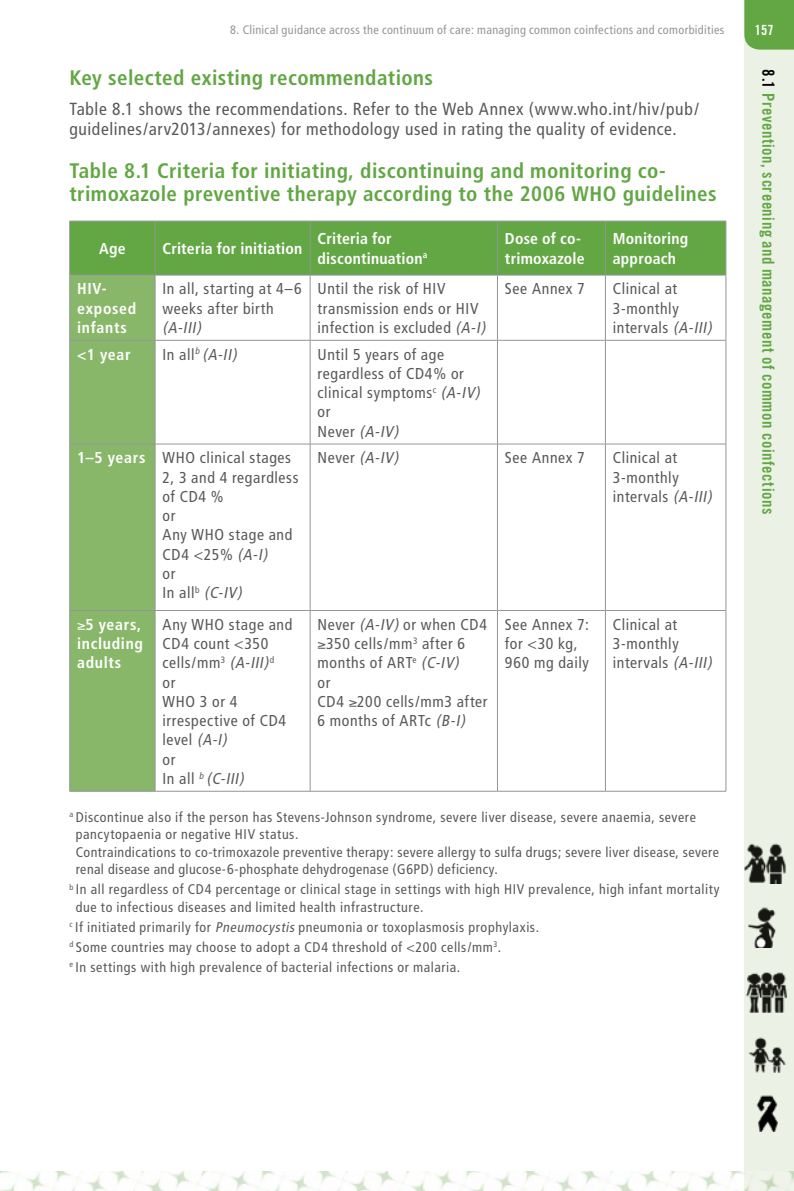
<style>
.page{position:relative;width:794px;height:1191px;background:#fff}
.page>*{position:absolute;margin:0;border:0;box-sizing:border-box;transform-origin:0 0}
.t1{font:700 condensed 21px/22.8px "Frutiger";letter-spacing:.02em;color:#62a744}
.t2{font:condensed 17.5px/20.1px "Frutiger";letter-spacing:.035em;color:#58595b}
.t3{font:16.62px "Trade Gothic Bold Cond Twenty";letter-spacing:.035em;color:#62a744}
.t4{font:condensed 15.75px/19.2px "Frutiger";letter-spacing:.04em;color:#58595b}
.t5{font:700 condensed 15.75px/19.2px "Frutiger";letter-spacing:.015em;color:#fff}
.t6{font:italic condensed 15.75px "Frutiger";color:#58595b}
.t7{font:700 condensed 15.75px/19.2px "Frutiger";letter-spacing:.045em;color:#fff}
.t8{font:condensed 14px/17.5px "Frutiger";letter-spacing:.04em;color:#58595b}
.t9{font:14px "Trade Gothic Bold Cond Twenty";color:#fff}
.t10{font:condensed 12.25px "Frutiger";letter-spacing:.025em;color:#939598}
.s1{color:#000}
.s2{font-style:italic}
.s3{font-style:normal}
.s4{font-weight:700;color:#fff}
</style>
<div class="page">
<div style="left:744px;top:0;width:50px;height:1191px;background:#ebf1e5"></div>
<div style="left:744px;top:0;width:50px;height:50px;background:#62a744"></div>
<img style="left:0;top:1171px;width:794px;height:20px">
<div style="left:70px;top:222px;width:655px;height:53px;background:#62a744"></div>
<div style="left:70px;top:276px;width:85px;height:515px;background:#89b76a"></div>
<hr style="left:69px;top:221px;width:86px;height:1px;background:#939598">
<hr style="left:69px;top:221px;width:1px;height:54px;background:#939598">
<hr style="left:155px;top:221px;width:155px;height:1px;background:#939598">
<hr style="left:155px;top:221px;width:1px;height:54px;background:#939598">
<hr style="left:310px;top:221px;width:187px;height:1px;background:#939598">
<hr style="left:310px;top:221px;width:1px;height:54px;background:#939598">
<hr style="left:497px;top:221px;width:108px;height:1px;background:#939598">
<hr style="left:497px;top:221px;width:1px;height:54px;background:#939598">
<hr style="left:605px;top:221px;width:121px;height:1px;background:#939598">
<hr style="left:605px;top:221px;width:1px;height:54px;background:#939598">
<hr style="left:725px;top:221px;width:1px;height:54px;background:#939598">
<hr style="left:69px;top:275px;width:86px;height:1px;background:#939598">
<hr style="left:69px;top:275px;width:1px;height:65px;background:#939598">
<hr style="left:155px;top:275px;width:155px;height:1px;background:#939598">
<hr style="left:155px;top:275px;width:1px;height:65px;background:#939598">
<hr style="left:310px;top:275px;width:187px;height:1px;background:#939598">
<hr style="left:310px;top:275px;width:1px;height:65px;background:#939598">
<hr style="left:497px;top:275px;width:108px;height:1px;background:#939598">
<hr style="left:497px;top:275px;width:1px;height:65px;background:#939598">
<hr style="left:605px;top:275px;width:121px;height:1px;background:#939598">
<hr style="left:605px;top:275px;width:1px;height:65px;background:#939598">
<hr style="left:725px;top:275px;width:1px;height:65px;background:#939598">
<hr style="left:69px;top:340px;width:86px;height:1px;background:#939598">
<hr style="left:69px;top:340px;width:1px;height:104px;background:#939598">
<hr style="left:155px;top:340px;width:155px;height:1px;background:#939598">
<hr style="left:155px;top:340px;width:1px;height:104px;background:#939598">
<hr style="left:310px;top:340px;width:187px;height:1px;background:#939598">
<hr style="left:310px;top:340px;width:1px;height:104px;background:#939598">
<hr style="left:497px;top:340px;width:108px;height:1px;background:#939598">
<hr style="left:497px;top:340px;width:1px;height:104px;background:#939598">
<hr style="left:605px;top:340px;width:121px;height:1px;background:#939598">
<hr style="left:605px;top:340px;width:1px;height:104px;background:#939598">
<hr style="left:725px;top:340px;width:1px;height:104px;background:#939598">
<hr style="left:69px;top:444px;width:86px;height:1px;background:#939598">
<hr style="left:69px;top:444px;width:1px;height:166px;background:#939598">
<hr style="left:155px;top:444px;width:155px;height:1px;background:#939598">
<hr style="left:155px;top:444px;width:1px;height:166px;background:#939598">
<hr style="left:310px;top:444px;width:187px;height:1px;background:#939598">
<hr style="left:310px;top:444px;width:1px;height:166px;background:#939598">
<hr style="left:497px;top:444px;width:108px;height:1px;background:#939598">
<hr style="left:497px;top:444px;width:1px;height:166px;background:#939598">
<hr style="left:605px;top:444px;width:121px;height:1px;background:#939598">
<hr style="left:605px;top:444px;width:1px;height:166px;background:#939598">
<hr style="left:725px;top:444px;width:1px;height:166px;background:#939598">
<hr style="left:69px;top:610px;width:86px;height:1px;background:#939598">
<hr style="left:69px;top:611px;width:1px;height:180px;background:#939598">
<hr style="left:155px;top:610px;width:155px;height:1px;background:#939598">
<hr style="left:155px;top:611px;width:1px;height:180px;background:#939598">
<hr style="left:310px;top:610px;width:187px;height:1px;background:#939598">
<hr style="left:310px;top:611px;width:1px;height:180px;background:#939598">
<hr style="left:497px;top:610px;width:108px;height:1px;background:#939598">
<hr style="left:497px;top:611px;width:1px;height:180px;background:#939598">
<hr style="left:605px;top:610px;width:121px;height:1px;background:#939598">
<hr style="left:605px;top:611px;width:1px;height:180px;background:#939598">
<hr style="left:725px;top:611px;width:1px;height:180px;background:#939598">
<hr style="left:69px;top:791px;width:86px;height:1px;background:#939598">
<hr style="left:155px;top:791px;width:155px;height:1px;background:#939598">
<hr style="left:310px;top:791px;width:187px;height:1px;background:#939598">
<hr style="left:497px;top:791px;width:108px;height:1px;background:#939598">
<hr style="left:605px;top:791px;width:121px;height:1px;background:#939598">
<img style="left:756px;top:1095px;width:22px;height:37px">
<img style="left:749px;top:1037px;width:37px;height:35px">
<img style="left:745px;top:972px;width:42px;height:40px">
<img style="left:748px;top:907px;width:28px;height:40px">
<img style="left:744px;top:843px;width:42px;height:40px">
<p class="t10" style="left:230px;top:23px;width:496px">8. Clinical guidance across the continuum of care: managing common coinfections and comorbidities</p>
<p class="t9" style="left:755px;top:22px;width:20px">157</p>
<p class="t3" style="left:778px;top:69px;width:446px;rotate:90deg"><span class="s1">8.1</span> Prevention, screening and management of common coinfections</p>
<p class="t1" style="left:69px;top:67px;width:365px">Key selected existing recommendations</p>
<p class="t2" style="left:69px;top:99px;width:631px">Table 8.1 shows the recommendations. Refer to the Web Annex (www.who.int/hiv/pub/ guidelines/arv2013/annexes) for methodology used in rating the quality of evidence.</p>
<p class="t1" style="left:69px;top:159px;width:649px">Table 8.1 Criteria for initiating, discontinuing and monitoring co&shy;trimoxazole preventive therapy according to the 2006 WHO guidelines</p>
<p class="t5" style="left:99px;top:239px;width:28px">Age</p>
<p class="t5" style="left:162px;top:239px;width:141px">Criteria for initiation</p>
<p class="t5" style="left:317px;top:229px;width:111px">Criteria for discontinuation<sup>a</sup></p>
<p class="t5" style="left:505px;top:229px;width:81px">Dose of co&shy;trimoxazole</p>
<p class="t5" style="left:613px;top:229px;width:77px">Monitoring approach</p>
<p class="t7" style="left:77px;top:279px;width:61px">HIV&shy;exposed infants</p>
<p class="t4" style="left:162px;top:279px;width:141px">In all, starting at 4–6 weeks after birth <span class="s2">(A-III)</span></p>
<p class="t4" style="left:317px;top:279px;width:173px">Until the risk of HIV transmission ends or HIV infection is excluded <span class="s2">(A-I)</span></p>
<p class="t4" style="left:505px;top:279px;width:81px">See Annex 7</p>
<p class="t4" style="left:613px;top:279px;width:104px">Clinical at<br>3-monthly intervals <span class="s2">(A-III)</span></p>
<p class="t5" style="left:77px;top:344px;width:55px">&lt;1 year</p>
<p class="t6" style="left:162px;top:345px;width:79px"><span class="s3">I n a l l</span> <sup>b</sup> (A-II)</p>
<p class="t4" style="left:317px;top:344px;width:167px">Until 5 years of age regardless of CD4% or clinical symptoms<sup>c</sup> <span class="s2">(A-IV) </span>or<br>N eve r <span class="s2">(A-IV)</span></p>
<p class="t4" style="left:162px;top:448px;width:137px;text-indent:-85px"><span class="s4">1–5 years</span> WHO clinical stages<br>2, 3 and 4 regardless of CD4 %<br>or<br>Any WHO stage and<br>CD4 &lt;25% <span class="s2">(A-I)<br></span>or<br>In all<sup>b</sup> <span class="s2">(C-IV)</span></p>
<p class="t6" style="left:317px;top:448px;width:86px"><span class="s3">N eve r</span> (A-IV)</p>
<p class="t4" style="left:505px;top:448px;width:81px">See Annex 7</p>
<p class="t4" style="left:613px;top:448px;width:104px">Clinical at<br>3-monthly intervals <span class="s2">(A-III)</span></p>
<p class="t5" style="left:77px;top:614px;width:67px;text-align:justify">≥5 years, including adults</p>
<p class="t4" style="left:162px;top:615px;width:131px">Any WHO stage and<br>CD4 count &lt;350 cells/mm<sup>3</sup> <span class="s2">(A-III)</span><sup>d<br></sup>or<br>WHO 3 or 4 irrespective of CD4 level <span class="s2">(A-I)<br></span>or<br>I n a l l <sup>b</sup> <span class="s2">(C-III)</span></p>
<p class="t4" style="left:317px;top:615px;width:171px">Never <span class="s2">(A-IV)</span> or when CD4 ≥350 cells/mm<sup>3</sup> after 6 months of ART<sup>e</sup> <span class="s2">(C-IV)<br></span>or<br>CD4 ≥200 cells/mm3 after<br>6 months of ARTc <span class="s2">(B-I)</span></p>
<p class="t4" style="left:505px;top:615px;width:86px">See Annex 7: for &lt;30 kg,<br>960 mg daily</p>
<p class="t4" style="left:613px;top:615px;width:104px">Clinical at<br>3-monthly intervals <span class="s2">(A-III)</span></p>
<p class="t8" style="left:76px;top:808px;width:645px;text-indent:-6px"><sup>a</sup> Discontinue also if the person has Stevens-Johnson syndrome, severe liver disease, severe anaemia, severe pancytopaenia or negative HIV status.<br>Contraindications to co-trimoxazole preventive therapy: severe allergy to sulfa drugs; severe liver disease, severe renal disease and glucose-6-phosphate dehydrogenase (G6PD) deficiency.</p>
<p class="t8" style="left:76px;top:881px;width:645px;text-indent:-6px"><sup>b</sup> In all regardless of CD4 percentage or clinical stage in settings with high HIV prevalence, high infant mortality due to infectious diseases and limited health infrastructure.</p>
<p class="t8" style="left:69px;top:917px;width:471px;line-height:19.9px"><sup>c</sup> If initiated primarily for <span class="s2">Pneumocystis</span> pneumonia or toxoplasmosis prophylaxis. <sup>d</sup> Some countries may choose to adopt a CD4 threshold of &lt;200 cells/mm<sup>3</sup>.<br><sup>e</sup> In settings with high prevalence of bacterial infections or malaria.</p>
</div>
